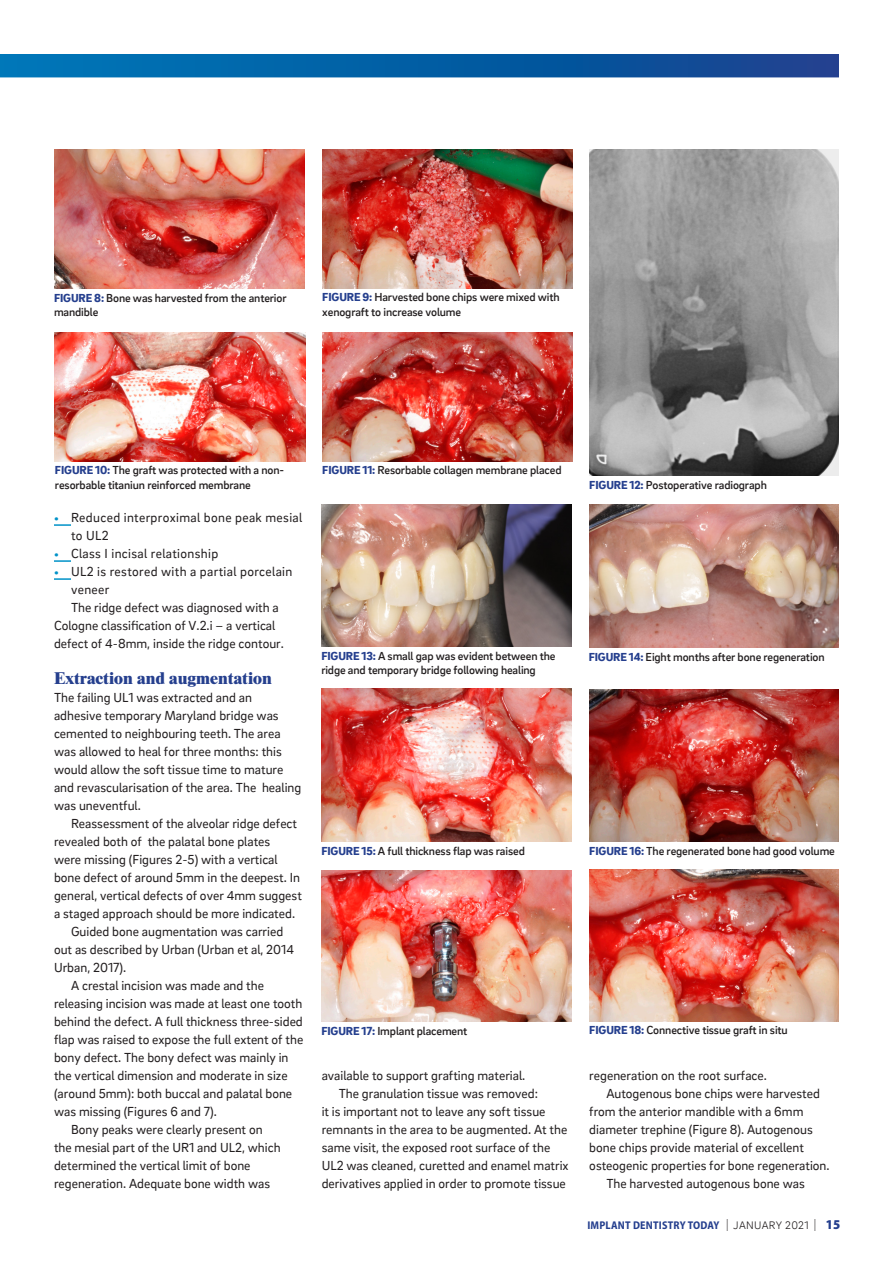
<style>
.page{position:relative;width:893px;height:1263px;background:#fff}
.page>*{position:absolute;margin:0;border:0;box-sizing:border-box;transform-origin:0 0}
.Subhead{font:800 16.5px "Times";color:#253f8e}
.Body_Next_para{font:13.5px/18px "Brix Sans";color:#231f20}
.Body_First_para{font:13.5px/18px "Brix Sans";color:#231f20}
.Bullet_Point_Text{font:13.5px/18px "Brix Sans";letter-spacing:.025em;color:#231f20}
.t1{font:500 12px/14.4px "Brix Sans";letter-spacing:-.01em;color:#231f20}
.t2{font:700 semi-condensed 11.25px "Myriad Pro";letter-spacing:.02em;color:#253f8e}
.s1{font-weight:900;color:#253f8e}
.s2{font-weight:700;font-size:12px;color:#0092c8}
.s3{font-weight:300;font-size:12px;color:#231f20}
.s4{font-family:"Brix Sans";font-weight:300;font-stretch:normal;color:#231f20}
.s5{font-weight:900;font-size:13.5px}
</style>
<div class="page">
<svg style="left:0;top:54px;width:839px;height:23px;background:#065ca3"></svg>
<img style="left:321px;top:504px;width:251px;height:142px">
<img style="left:321px;top:689px;width:251px;height:153px">
<img style="left:321px;top:870px;width:251px;height:151px">
<img style="left:589px;top:505px;width:250px;height:142px">
<img style="left:589px;top:690px;width:250px;height:152px">
<img style="left:589px;top:870px;width:250px;height:151px">
<img style="left:55px;top:332px;width:250px;height:129px">
<img style="left:55px;top:150px;width:249px;height:138px">
<img style="left:322px;top:332px;width:251px;height:129px">
<img style="left:322px;top:150px;width:251px;height:138px">
<img style="left:589px;top:150px;width:250px;height:325px">
<svg style="left:54px;top:524px;width:17px;height:2px"></svg>
<svg style="left:54px;top:560px;width:17px;height:2px"></svg>
<svg style="left:54px;top:578px;width:17px;height:2px"></svg>
<p class="t1" style="left:54px;top:290px;width:234px"><span class="s1">FIGURE 8:</span> Bone was harvested from the anterior mandible</p>
<p class="t1" style="left:322px;top:290px;width:239px"><span class="s1">FIGURE 9:</span> Harvested bone chips were mixed with xenograft to increase volume</p>
<p class="t1" style="left:55px;top:462px;width:231px"><span class="s1">FIGURE 10:</span> The graft was protected with a non-</p>
<p class="t1" style="left:322px;top:462px;width:241px"><span class="s1">FIGURE 11:</span> Resorbable collagen membrane placed</p>
<p class="t1" style="left:55px;top:477px;width:197px">resorbable titaniun reinforced membrane</p>
<p class="Bullet_Point_Text" style="left:71px;top:508px;width:233px;text-indent:-17px"><span class="s2">•</span> Reduced interproximal bone peak mesial to UL2</p>
<p class="Bullet_Point_Text" style="left:54px;top:544px;width:166px"><span class="s2">•</span> Class I incisal relationship</p>
<p class="Bullet_Point_Text" style="left:71px;top:562px;width:223px;text-indent:-17px"><span class="s2">•</span> UL2 is restored with a partial porcelain veneer</p>
<p class="Body_Next_para" style="left:54px;top:598px;width:231px;text-indent:17px">The ridge defect was diagnosed with a<br>Cologne classification of V.2.i – a vertical defect of 4-8mm, inside the ridge contour.</p>
<p class="Subhead" style="left:54px;top:668px;width:219px">Extraction and augmentation</p>
<p class="Body_First_para" style="left:54px;top:688px;width:249px">The failing UL1 was extracted and an adhesive temporary Maryland bridge was cemented to neighbouring teeth. The area was allowed to heal for three months: this would allow the soft tissue time to mature and revascularisation of the area. The healing was uneventful.</p>
<p class="Body_Next_para" style="left:54px;top:814px;width:249px;text-indent:17px">Reassessment of the alveolar ridge defect revealed both of the palatal bone plates<br>were missing (Figures 2-5) with a vertical bone defect of around 5mm in the deepest. In general, vertical defects of over 4mm suggest a staged approach should be more indicated.</p>
<p class="Body_Next_para" style="left:54px;top:922px;width:242px;text-indent:17px">Guided bone augmentation was carried out as described by Urban (Urban et al, 2014<br>Urban, 2017).</p>
<p class="Body_Next_para" style="left:54px;top:976px;width:251px;text-indent:17px">A crestal incision was made and the releasing incision was made at least one tooth behind the defect. A full thickness three-sided flap was raised to expose the full extent of the bony defect. The bony defect was mainly in the vertical dimension and moderate in size (around 5mm): both buccal and palatal bone was missing (Figures 6 and 7).</p>
<p class="Body_Next_para" style="left:54px;top:1120px;width:228px;text-indent:17px">Bony peaks were clearly present on the mesial part of the UR1 and UL2, which determined the vertical limit of bone regeneration. Adequate bone width was</p>
<p class="t1" style="left:589px;top:477px;width:179px"><span class="s1">FIGURE 12:</span> Postoperative radiograph</p>
<p class="t1" style="left:321px;top:648px;width:236px"><span class="s1">FIGURE 13:</span> A small gap was evident between the</p>
<p class="t1" style="left:589px;top:649px;width:237px"><span class="s1">FIGURE 14:</span> Eight months after bone regeneration</p>
<p class="t1" style="left:321px;top:662px;width:216px">ridge and temporary bridge following healing</p>
<p class="t1" style="left:321px;top:843px;width:205px"><span class="s1">FIGURE 15:</span> A full thickness flap was raised</p>
<p class="t1" style="left:589px;top:843px;width:247px"><span class="s1">FIGURE 16:</span> The regenerated bone had good volume</p>
<p class="t1" style="left:589px;top:1023px;width:200px"><span class="s1">FIGURE 18:</span> Connective tissue graft in situ</p>
<p class="t1" style="left:321px;top:1023px;width:148px"><span class="s1">FIGURE 17:</span> Implant placement</p>
<p class="Body_Next_para" style="left:322px;top:1066px;width:205px">available to support grafting material.</p>
<p class="Body_Next_para" style="left:322px;top:1084px;width:249px;text-indent:17px">The granulation tissue was removed:<br>it is important not to leave any soft tissue remnants in the area to be augmented. At the same visit, the exposed root surface of the UL2 was cleaned, curetted and enamel matrix derivatives applied in order to promote tissue</p>
<p class="Body_Next_para" style="left:589px;top:1066px;width:179px">regeneration on the root surface.</p>
<p class="Body_Next_para" style="left:589px;top:1084px;width:242px;text-indent:17px">Autogenous bone chips were harvested from the anterior mandible with a 6mm diameter trephine (Figure 8). Autogenous bone chips provide material of excellent osteogenic properties for bone regeneration.</p>
<p class="Body_Next_para" style="left:606px;top:1174px;width:200px">The harvested autogenous bone was</p>
<p class="t2" style="left:587px;top:1219px;width:254px">IMPLANT DENTISTRY TODAY <span class="s3">|</span> <span class="s4">JANUARY 2021</span> <span class="s3">|</span> <span class="s5">15</span></p>
</div>
